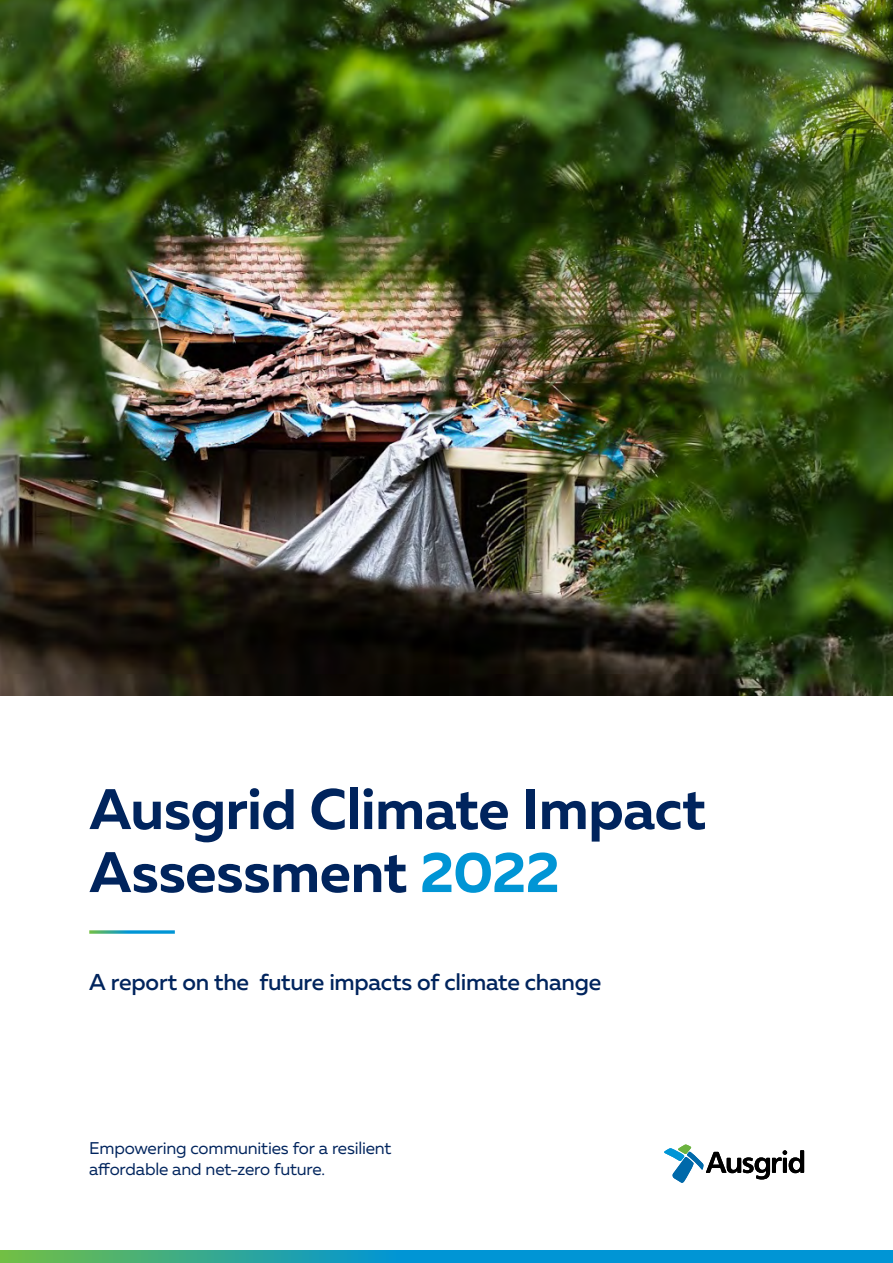
<style>
.page{position:relative;width:893px;height:1263px;background:#fff}
.page>*{position:absolute;margin:0;border:0;box-sizing:border-box;transform-origin:0 0}
.t1{font:700 57px/63px "Muller";letter-spacing:-.01em;color:#00245d}
.t2{font:500 22.95px "Muller";letter-spacing:-.01em;color:#00245d}
.t3{font:16.95px/20.9px "Muller";letter-spacing:-.01em;color:#00245d}
.s1{color:#0095d5}
</style>
<div class="page">
<svg style="left:0;top:1251px;width:893px;height:12px;background:#199eb4"></svg>
<img style="left:0;top:0;width:893px;height:695px">
<svg style="left:664px;top:1144px;width:140px;height:39px"></svg>
<svg style="left:89px;top:930px;width:86px;height:4px"></svg>
<h1 class="t1" style="left:89px;top:777px;width:618px">Ausgrid Climate Impact<br>Assessment <span class="s1">2022</span></h1>
<h2 class="t2" style="left:89px;top:967px;width:514px">A report on the future impacts of climate change</h2>
<p class="t3" style="left:89px;top:1138px;width:304px">Empowering communities for a resilient affordable and net-zero future.</p>
</div>
